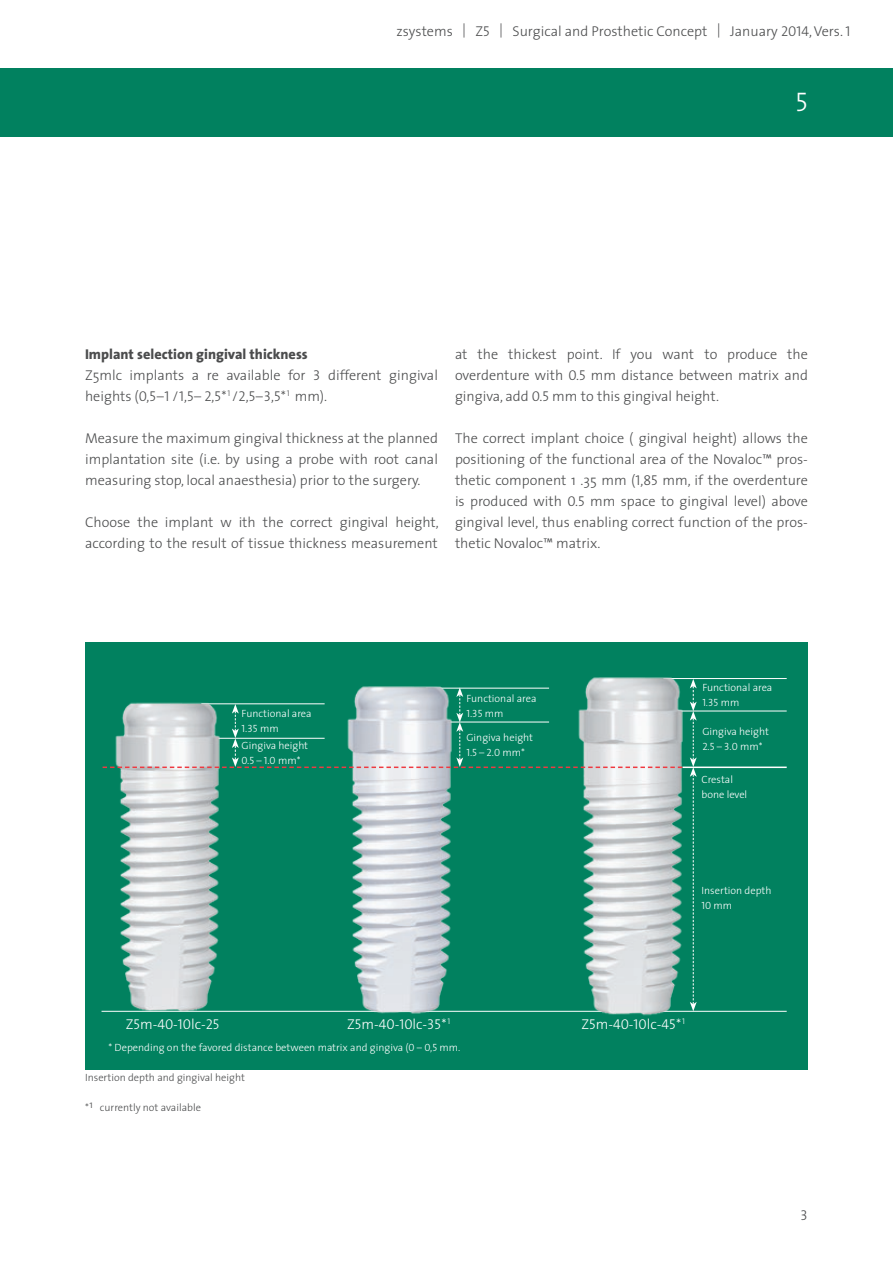
<style>
.page{position:relative;width:893px;height:1263px;background:#fff}
.page>*{position:absolute;margin:0;border:0;box-sizing:border-box;transform-origin:0 0}
.Kapitelnummer{font:27px "The Sans Light Caps";color:#fff}
.Text{font:300 14.25px/21px "The Sans";color:#4b4c4d;text-align:justify}
.Text-2{font:14.25px "The Sans Light Caps";color:#fff}
.Titel{font:800 14.25px "The Sans";color:#4b4c4d}
.t1{font:14.25px "The Sans Light Caps";color:#4b4c4d}
.Legende{font:300 10.5px "The Sans";color:#fff}
.Legende-2{font:300 10.5px "The Sans";color:#4b4c4d}
.Legende-3{font:10.5px "The Sans Light Caps";color:#fff}
.s1{font-family:"The Sans Light Caps";font-weight:400}
.s2{font-family:"The Sans";font-weight:300}
</style>
<div class="page">
<div style="left:0;top:68px;width:893px;height:68px;background:#01815f"></div>
<div style="left:85px;top:642px;width:723px;height:427px;background:#01815f"></div>
<hr style="left:682px;top:766px;width:105px;height:2px;background:#fff">
<hr style="left:677px;top:711px;width:110px;height:1px;background:#fff">
<hr style="left:663px;top:678px;width:124px;height:1px;background:#fff">
<hr style="left:102px;top:1011px;width:685px;height:1px;background:#fff">
<svg style="left:690px;top:679px;width:7px;height:332px"></svg>
<img style="left:111px;top:768px;width:114px;height:244px">
<img style="left:342px;top:686px;width:115px;height:328px">
<img style="left:573px;top:677px;width:115px;height:339px">
<svg style="left:103px;top:687px;width:579px;height:81px"></svg>
<p class="Text" style="left:396px;top:20px;width:455px">zsystems | Z<span class="s1">5</span> | Surgical and Prosthetic Concept | January <span class="s1">2014</span>, Vers. <span class="s1">1</span></p>
<p class="Kapitelnummer" style="left:795px;top:80px;width:14px">5</p>
<p class="Titel" style="left:85px;top:342px;width:224px">Implant selection gingival thickness</p>
<p class="Text" style="left:85px;top:364px;width:354px">Z5mlc implants a re available for <span class="s1">3</span> different gingival heights (<span class="s1">0,5–1 /1,5– 2,5*</span><sup>1</sup> <span class="s1">/2,5–3,5*</span><sup>1</sup> mm).</p>
<p class="Text" style="left:85px;top:427px;width:354px">Measure the maximum gingival thickness at the planned implantation site (i.e. by using a probe with root canal measuring stop, local anaesthesia) prior to the surgery.</p>
<p class="Text" style="left:85px;top:511px;width:355px">Choose the implant w ith the correct gingival height, according to the result of tissue thickness measurement</p>
<p class="Text" style="left:455px;top:343px;width:354px">at the thickest point. If you want to produce the overdenture with <span class="s1">0.5</span> mm distance between matrix and gingiva, add <span class="s1">0.5</span> mm to this gingival height.</p>
<p class="Text" style="left:455px;top:427px;width:354px">The correct implant choice ( gingival height) allows the positioning of the functional area of the Novaloc™ pros&shy;thetic component 1 .35 mm (<span class="s1">1,85</span> mm, if the overdenture is produced with <span class="s1">0.5</span> mm space to gingival level) above gingival level, thus enabling correct function of the pros&shy;thetic Novaloc™ matrix.</p>
<p class="Legende" style="left:242px;top:705px;width:72px">Functional area</p>
<p class="Legende-3" style="left:242px;top:720px;width:39px">1.35 <span class="s2">mm</span></p>
<p class="Legende" style="left:242px;top:736px;width:68px">Gingiva height</p>
<p class="Legende-3" style="left:242px;top:751px;width:60px">0.5 – 1.0 <span class="s2">mm*</span></p>
<p class="Legende" style="left:466px;top:689px;width:72px">Functional area</p>
<p class="Legende-3" style="left:466px;top:704px;width:39px">1.35 <span class="s2">mm</span></p>
<p class="Legende" style="left:466px;top:729px;width:68px">Gingiva height</p>
<p class="Legende-3" style="left:466px;top:744px;width:60px">1.5 – 2.0 <span class="s2">mm*</span></p>
<p class="Legende" style="left:702px;top:679px;width:72px">Functional area</p>
<p class="Legende-3" style="left:702px;top:694px;width:39px">1.35 <span class="s2">mm</span></p>
<p class="Legende" style="left:702px;top:723px;width:68px">Gingiva height</p>
<p class="Legende-3" style="left:702px;top:738px;width:62px">2.5 – 3.0 <span class="s2">mm*</span></p>
<p class="Legende" style="left:701px;top:771px;width:33px">Crestal</p>
<p class="Legende" style="left:701px;top:786px;width:47px">bone level</p>
<p class="Legende" style="left:701px;top:882px;width:72px">Insertion depth</p>
<p class="Legende-3" style="left:701px;top:897px;width:32px">10 <span class="s2">mm</span></p>
<p class="Text-2" style="left:126px;top:1012px;width:95px"><span class="s2">Z</span>5<span class="s2">m-</span>40-10<span class="s2">lc-</span>25</p>
<p class="Text-2" style="left:347px;top:1012px;width:105px"><span class="s2">Z</span>5<span class="s2">m-</span>40-10<span class="s2">lc-</span>35*<sup>1</sup></p>
<p class="Legende" style="left:108px;top:1039px;width:353px">* Depending on the favored distance between matrix and gingiva (<span class="s1">0 – 0,5</span> mm.</p>
<p class="Legende-2" style="left:85px;top:1068px;width:161px">Insertion depth and gingival height</p>
<p class="Legende-2" style="left:85px;top:1098px;width:117px">*1 currently not available</p>
<p class="Text-2" style="left:581px;top:1012px;width:105px"><span class="s2">Z</span>5<span class="s2">m-</span>40-10<span class="s2">lc-</span>45*<sup>1</sup></p>
<p class="t1" style="left:801px;top:1204px;width:9px">3</p>
</div>
